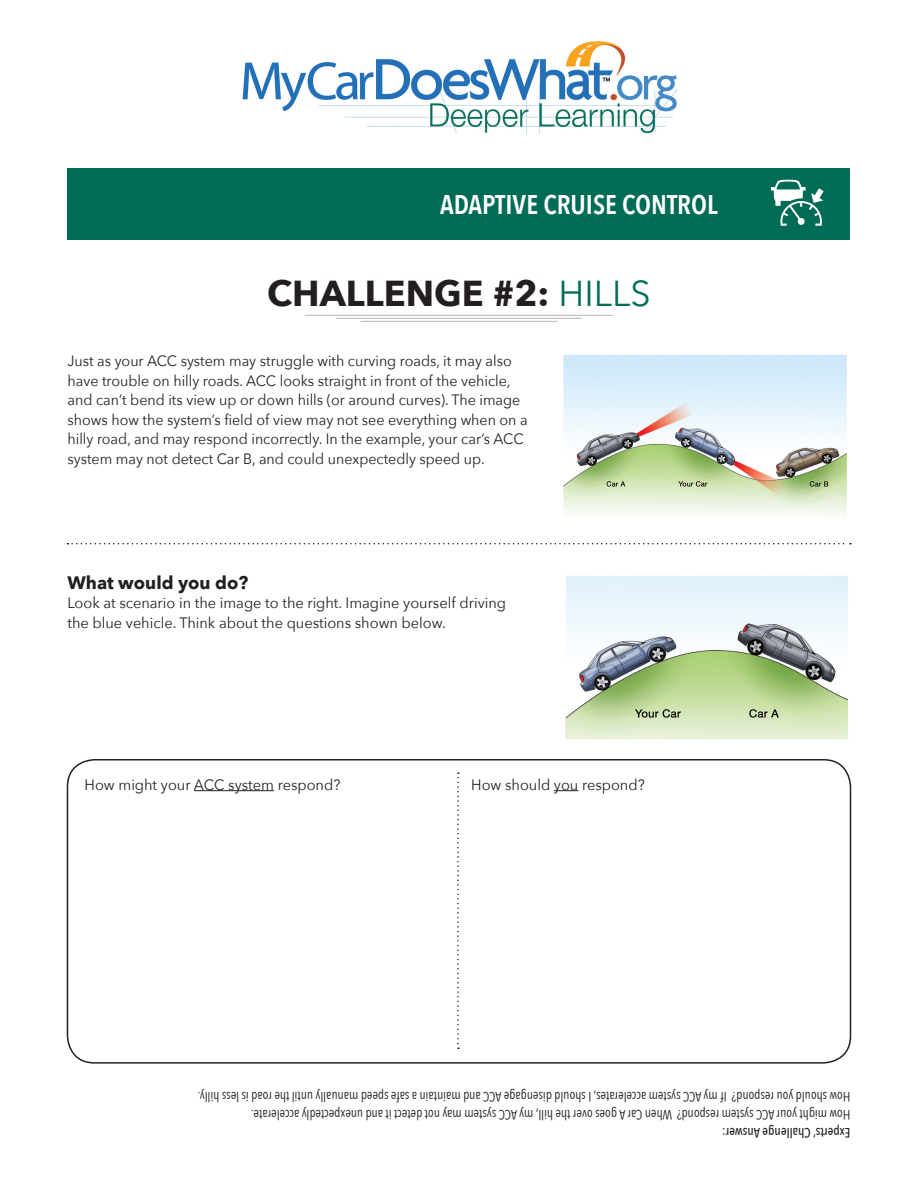
<style>
.page{position:relative;width:918px;height:1188px;background:#fff}
.page>*{position:absolute;margin:0;border:0;box-sizing:border-box;transform-origin:0 0}
.t1{font:700 36px "Avenir Next";color:#231f20}
.t2{font:600 27px "Avenir Next Condensed";color:#fff}
.t3{font:700 18px "Avenir Next";color:#231f20}
.t4{font:15px/19.5px "Avenir Next";color:#231f20;scale:.95 1}
.t5{font:15px/19.5px "Avenir Next";color:#231f20}
.t6{font:13.5px "Avenir Next Condensed";color:#231f20}
.t7{font:500 13.5px "Avenir Next Condensed";color:#231f20}
.s1{font-weight:400;color:#006c55}
</style>
<div class="page">
<div style="left:68px;top:168px;width:782px;height:72px;background:#006c55"></div>
<img style="left:242px;top:41px;width:436px;height:93px">
<hr style="left:305px;top:315px;width:308px;height:1px;background:#bebfc2">
<hr style="left:336px;top:318px;width:246px;height:1px;background:#bebfc2">
<hr style="left:361px;top:321px;width:196px;height:1px;background:#bebfc2">
<svg style="left:68px;top:543px;width:783px;height:1px"></svg>
<svg style="left:771px;top:180px;width:53px;height:46px"></svg>
<svg style="left:457px;top:772px;width:2px;height:277px"></svg>
<div style="left:67px;top:759px;width:784px;height:305px;border:2px solid #231f20;border-radius:27px"></div>
<hr style="left:194px;top:790px;width:80px;height:1px;background:#231f20">
<svg style="left:554px;top:790px;width:24px;height:1px"></svg>
<img style="left:563px;top:354px;width:284px;height:162px">
<img style="left:565px;top:576px;width:283px;height:163px">
<p class="t2" style="left:440px;top:181px;width:279px">ADAPTIVE CRUISE CONTROL</p>
<p class="t1" style="left:267px;top:262px;width:385px">CHALLENGE #2: <span class="s1">HILLS</span></p>
<p class="t4" style="left:68px;top:350px;width:486px">Just as your ACC system may struggle with curving roads, it may also have trouble on hilly roads. ACC looks straight in front of the vehicle, and can’t bend its view up or down hills (or around curves). The image shows how the system’s field of view may not see everything when on a hilly road, and may respond incorrectly. In the example, your car’s ACC system may not detect Car B, and could unexpectedly speed up.</p>
<p class="t3" style="left:68px;top:567px;width:182px">What would you do?</p>
<p class="t5" style="left:68px;top:593px;width:440px">Look at scenario in the image to the right. Imagine yourself driving the blue vehicle. Think about the questions shown below.</p>
<p class="t5" style="left:85px;top:774px;width:257px">How might your ACC system respond?</p>
<p class="t5" style="left:471px;top:774px;width:175px">How should you respond?</p>
<p class="t6" style="left:850px;top:1108px;width:654px;rotate:-180deg">How should you respond? If my ACC system accelerates, I should disengage ACC and maintain a safe speed manually until the road is less hilly.</p>
<p class="t6" style="left:850px;top:1126px;width:601px;rotate:-180deg">How might your ACC system respond? When Car A goes over the hill, my ACC system may not detect it and unexpectedly accelerate.</p>
<p class="t7" style="left:850px;top:1141px;width:130px;rotate:-180deg">Experts’ Challenge Answer:</p>
</div>
